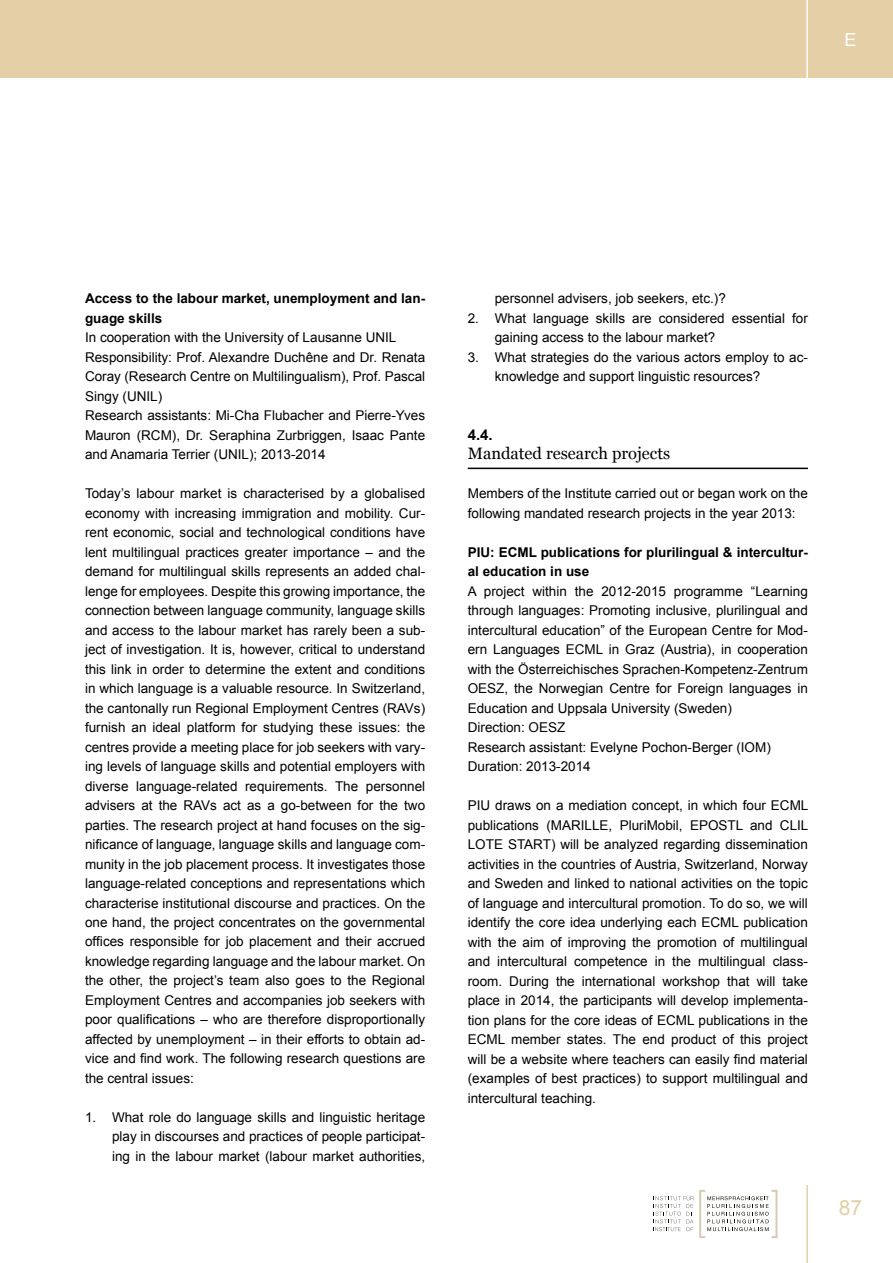
<style>
.page{position:relative;width:893px;height:1263px;background:#fff}
.page>*{position:absolute;margin:0;border:0;box-sizing:border-box;transform-origin:0 0}
.t1{font:21px "Arial";color:#e4cfa6}
.t2{font:18px "Arial";color:#fff}
.t3{font:16.5px "Georgia";color:#000}
.t4{font:700 15px "Arial";color:#000}
.t5{font:13.5px/19.5px "Arial";color:#000}
.t6{font:700 13.5px/19.5px "Arial";color:#000}
</style>
<div class="page">
<div style="left:0;top:0;width:893px;height:78px;background:#e4cfa6"></div>
<hr style="left:806px;top:0;width:2px;height:78px;background:#fff">
<hr style="left:806px;top:1185px;width:2px;height:78px;background:#e4cfa6">
<svg style="left:655px;top:1195px;width:38px;height:36px"></svg>
<svg style="left:699px;top:1190px;width:78px;height:48px"></svg>
<hr style="left:468px;top:468px;width:340px;height:1px;background:#000">
<h2 class="t2" style="left:844px;top:27px;width:14px">E</h2>
<p class="t6" style="left:85px;top:289px;width:342px">Access to the labour market, unemployment and lan&shy;guage skills</p>
<p class="t5" style="left:85px;top:328px;width:342px">In cooperation with the University of Lausanne UNIL Responsibility: Prof. Alexandre Duchêne and Dr. Renata Coray (Research Centre on Multilingualism), Prof. Pascal Singy (UNIL)<br>Research assistants: Mi-Cha Flubacher and Pierre-Yves Mauron (RCM), Dr. Seraphina Zurbriggen, Isaac Pante and Anamaria Terrier (UNIL); 2013-2014</p>
<p class="t5" style="left:85px;top:484px;width:342px;text-align:justify">Today’s labour market is characterised by a globalised economy with increasing immigration and mobility. Cur&shy;rent economic, social and technological conditions have lent multilingual practices greater importance – and the demand for multilingual skills represents an added chal&shy;lenge for employees. Despite this growing importance, the connection between language community, language skills and access to the labour market has rarely been a sub&shy;ject of investigation. It is, however, critical to understand this link in order to determine the extent and conditions in which language is a valuable resource. In Switzerland, the cantonally run Regional Employment Centres (RAVs) furnish an ideal platform for studying these issues: the centres provide a meeting place for job seekers with vary&shy;ing levels of language skills and potential employers with diverse language-related requirements. The personnel advisers at the RAVs act as a go-between for the two parties. The research project at hand focuses on the sig&shy;nificance of language, language skills and language com&shy;munity in the job placement process. It investigates those language-related conceptions and representations which characterise institutional discourse and practices. On the one hand, the project concentrates on the governmental offices responsible for job placement and their accrued knowledge regarding language and the labour market. On the other, the project’s team also goes to the Regional Employment Centres and accompanies job seekers with poor qualifications – who are therefore disproportionally affected by unemployment – in their efforts to obtain ad&shy;vice and find work. The following research questions are the central issues:</p>
<p class="t5" style="left:112px;top:1107px;width:315px;text-align:justify;text-indent:-27px">1. What role do language skills and linguistic heritage play in discourses and practices of people participat&shy;ing in the labour market (labour market authorities,</p>
<p class="t5" style="left:495px;top:289px;width:233px">personnel advisers, job seekers, etc.)?</p>
<p class="t5" style="left:495px;top:308px;width:315px;text-indent:-27px">2. What language skills are considered essential for gaining access to the labour market?</p>
<p class="t5" style="left:495px;top:347px;width:315px;text-indent:-27px">3. What strategies do the various actors employ to ac&shy;knowledge and support linguistic resources?</p>
<p class="t4" style="left:468px;top:424px;width:27px">4.4.</p>
<p class="t3" style="left:468px;top:441px;width:204px">Mandated research projects</p>
<p class="t5" style="left:468px;top:484px;width:342px">Members of the Institute carried out or began work on the following mandated research projects in the year 2013:</p>
<p class="t6" style="left:468px;top:542px;width:342px">PIU: ECML publications for plurilingual &amp; intercultur&shy;al education in use</p>
<p class="t5" style="left:468px;top:581px;width:342px">A project within the 2012-2015 programme “Learning through languages: Promoting inclusive, plurilingual and intercultural education” of the European Centre for Mod&shy;ern Languages ECML in Graz (Austria), in cooperation with the Österreichisches Sprachen-Kompetenz-Zentrum OESZ, the Norwegian Centre for Foreign languages in Education and Uppsala University (Sweden)<br>Direction: OESZ<br>Research assistant: Evelyne Pochon-Berger (IOM)<br>Duration: 2013-2014</p>
<p class="t5" style="left:468px;top:796px;width:342px;text-align:justify">PIU draws on a mediation concept, in which four ECML publications (MARILLE, PluriMobil, EPOSTL and CLIL LOTE START) will be analyzed regarding dissemination activities in the countries of Austria, Switzerland, Norway and Sweden and linked to national activities on the topic of language and intercultural promotion. To do so, we will identify the core idea underlying each ECML publication with the aim of improving the promotion of multilingual and intercultural competence in the multilingual class&shy;room. During the international workshop that will take place in 2014, the participants will develop implementa&shy;tion plans for the core ideas of ECML publications in the ECML member states. The end product of this project will be a website where teachers can easily find material (examples of best practices) to support multilingual and intercultural teaching.</p>
<h1 class="t1" style="left:839px;top:1194px;width:25px">87</h1>
</div>
